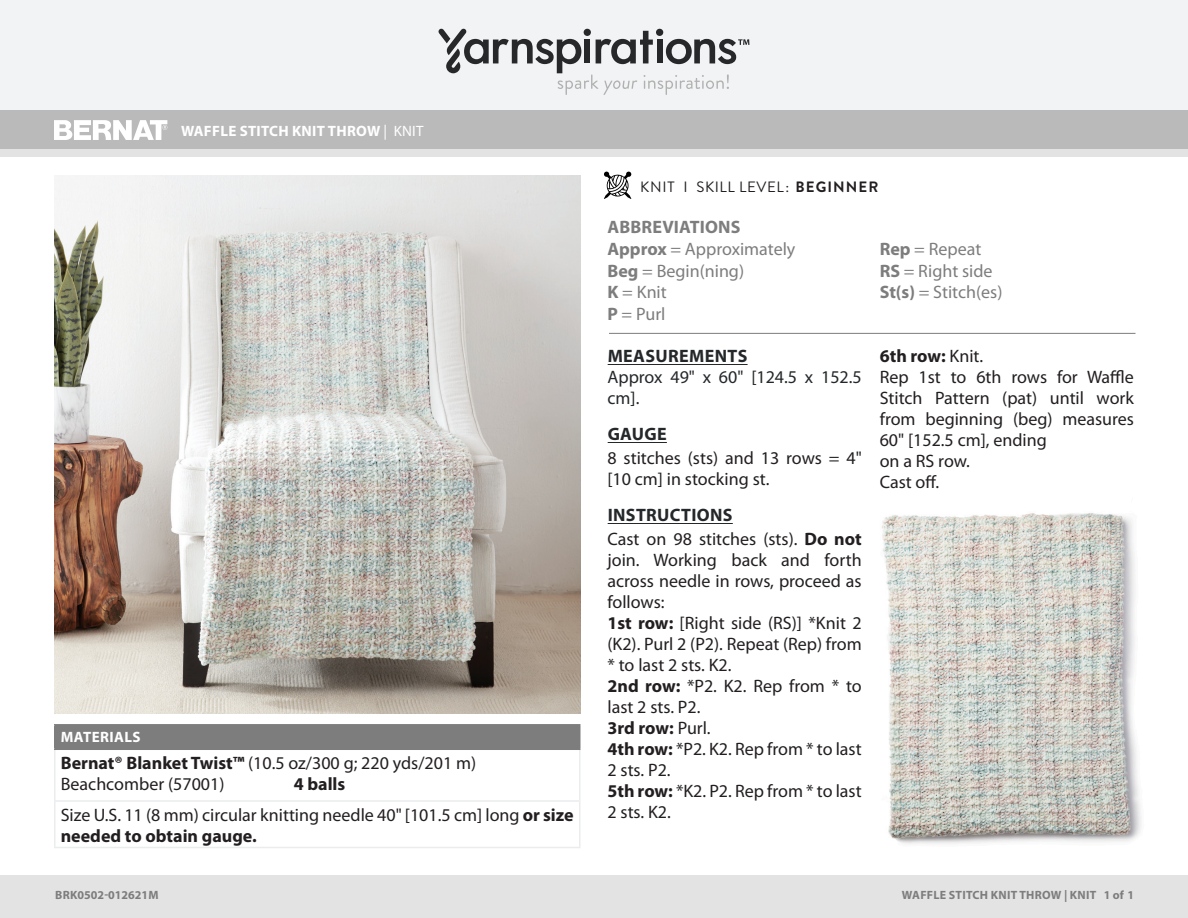
<style>
.page{position:relative;width:1188px;height:918px;background:#fff}
.page>*{position:absolute;margin:0;border:0;box-sizing:border-box;transform-origin:0 0}
.Head{font:18px/21px "Myriad Pro";color:#231f20}
.Abbreviations{font:18px "Myriad Pro";color:#7d7d7d}
.t1{font:700 18px "Myriad Pro";color:#231f20}
.Head-2{font:700 18px "Myriad Pro";letter-spacing:.02em;color:#24282a}
.Head-3{font:18px/21px "Myriad Pro";color:#24282a}
.Abbreviations_Head{font:700 18px "Myriad Pro";letter-spacing:.01em;color:#7d7d7d}
.Pattern_Title{font:700 15px "Myriad Pro";letter-spacing:.02em;color:#fff}
.Skill_Level{font:15px "Brandon Grotesque";letter-spacing:.035em;color:#231f20}
.Pattern_Title-2{font:15px "Myriad Pro";letter-spacing:.02em;color:#fff}
.Materials_Head{font:700 15px "Myriad Pro";letter-spacing:.03em;color:#fff}
.t2{font:700 12px "Myriad Pro";letter-spacing:.01em;color:#7d7d7d}
.s1{font-weight:400}
.s2{font-weight:700}
</style>
<div class="page">
<div style="left:0;top:875px;width:1188px;height:43px;background:#e4e3e3"></div>
<div style="left:0;top:149px;width:1188px;height:9px;background:#e4e3e3"></div>
<div style="left:0;top:0;width:1188px;height:111px;background:#f2f3f4"></div>
<div style="left:0;top:111px;width:1188px;height:38px;background:#bbbaba"></div>
<svg style="left:604px;top:171px;width:27px;height:28px"></svg>
<svg style="left:54px;top:120px;width:114px;height:20px"></svg>
<div style="left:55px;top:725px;width:525px;height:24px;background:#7d7d7d"></div>
<hr style="left:54px;top:750px;width:2px;height:50px;background:#eaeced">
<hr style="left:579px;top:750px;width:1px;height:50px;background:#eaeced">
<hr style="left:54px;top:802px;width:2px;height:45px;background:#eaeced">
<hr style="left:579px;top:802px;width:1px;height:45px;background:#eaeced">
<hr style="left:54px;top:800px;width:526px;height:2px;background:#eaeced">
<hr style="left:54px;top:847px;width:526px;height:1px;background:#eaeced">
<hr style="left:54px;top:724px;width:526px;height:2px;background:#7d7d7d">
<hr style="left:54px;top:726px;width:2px;height:23px;background:#7d7d7d">
<hr style="left:54px;top:749px;width:526px;height:1px;background:#7d7d7d">
<svg style="left:438px;top:29px;width:311px;height:66px"></svg>
<hr style="left:608px;top:364px;width:140px;height:1px;background:#24282a">
<hr style="left:608px;top:442px;width:59px;height:1px;background:#24282a">
<hr style="left:608px;top:523px;width:125px;height:1px;background:#24282a">
<hr style="left:609px;top:333px;width:527px;height:1px;background:#7d7d7d">
<img style="left:54px;top:176px;width:526px;height:538px">
<img style="left:882px;top:513px;width:259px;height:331px">
<p class="Pattern_Title" style="left:181px;top:121px;width:244px">WAFFLE STITCH KNIT THROW <span class="s1">| KNIT</span></p>
<p class="Pattern_Title-2" style="left:181px;top:122px;width:83px"><span class="s2">X</span> | CROCHET</p>
<p class="Materials_Head" style="left:61px;top:727px;width:81px">MATERIALS</p>
<p class="Head" style="left:61px;top:752px;width:417px"><span class="s2">Bernat® Blanket Twist™</span> (10.5 oz/300 g; 220 yds/201 m)</p>
<p class="Head" style="left:61px;top:773px;width:165px">Beachcomber (57001)</p>
<p class="t1" style="left:294px;top:772px;width:53px">4 balls</p>
<p class="Head" style="left:61px;top:804px;width:515px">Size U.S. 11 (8 mm) circular knitting needle 40" [101.5 cm] long <span class="s2">or size needed to obtain gauge.</span></p>
<p class="Skill_Level" style="left:640px;top:177px;width:240px">KNIT I SKILL LEVEL: <span class="s2">BEGINNER</span></p>
<p class="Abbreviations_Head" style="left:608px;top:215px;width:135px">ABBREVIATIONS</p>
<p class="Abbreviations" style="left:608px;top:238px;width:189px"><span class="s2">Approx</span> = Approximately</p>
<p class="Abbreviations" style="left:608px;top:260px;width:138px"><span class="s2">Beg</span> = Begin(ning)</p>
<p class="Abbreviations" style="left:608px;top:281px;width:61px"><span class="s2">K</span> = Knit</p>
<p class="Abbreviations" style="left:608px;top:303px;width:60px"><span class="s2">P</span> = Purl</p>
<p class="Head-2" style="left:608px;top:344px;width:141px">MEASUREMENTS</p>
<p class="Head-3" style="left:608px;top:366px;width:256px">Approx 49" x 60" [124.5 x 152.5 cm].</p>
<p class="Head-2" style="left:608px;top:422px;width:61px">GAUGE</p>
<p class="Head" style="left:608px;top:447px;width:256px">8 stitches (sts) and 13 rows = 4" [10 cm] in stocking st.</p>
<p class="Head-2" style="left:608px;top:503px;width:126px">INSTRUCTIONS</p>
<p class="Head" style="left:608px;top:528px;width:256px;text-align:justify">Cast on 98 stitches (sts). <span class="s2">Do not </span>join. Working back and forth across needle in rows, proceed as follows:</p>
<p class="Head" style="left:608px;top:612px;width:256px;text-align:justify"><span class="s2">1st row:</span> [Right side (RS)] *Knit 2 (K2). Purl 2 (P2). Repeat (Rep) from * to last 2 sts. K2.</p>
<p class="Head" style="left:608px;top:675px;width:256px"><span class="s2">2nd row:</span> *P2. K2. Rep from * to last 2 sts. P2.</p>
<p class="t1" style="left:608px;top:716px;width:105px">3rd row: <span class="s1">Purl.</span></p>
<p class="Head" style="left:608px;top:738px;width:256px"><span class="s2">4th row:</span> *P2. K2. Rep from * to last<br>2 sts. P2.</p>
<p class="Head" style="left:608px;top:780px;width:256px"><span class="s2">5th row:</span> *K2. P2. Rep from * to last<br>2 sts. K2.</p>
<p class="Abbreviations" style="left:880px;top:238px;width:103px"><span class="s2">Rep</span> = Repeat</p>
<p class="Abbreviations" style="left:880px;top:260px;width:114px"><span class="s2">RS</span> = Right side</p>
<p class="Abbreviations" style="left:880px;top:281px;width:124px"><span class="s2">St(s)</span> = Stitch(es)</p>
<p class="t1" style="left:880px;top:344px;width:105px">6th row: <span class="s1">Knit.</span></p>
<p class="Head" style="left:880px;top:366px;width:256px;text-align:justify">Rep 1st to 6th rows for Waffle Stitch Pattern (pat) until work from beginning (beg) measures 60" [152.5 cm], ending</p>
<p class="Head" style="left:880px;top:450px;width:92px">on a RS row.</p>
<p class="Head" style="left:880px;top:471px;width:61px">Cast off.</p>
<p class="t2" style="left:54px;top:887px;width:33px">SKU #</p>
<p class="t2" style="left:1030px;top:887px;width:62px">X | CROCHE</p>
<p class="t2" style="left:1127px;top:887px;width:9px">X</p>
<p class="t2" style="left:55px;top:887px;width:105px">BRK0502-012621M</p>
<p class="t2" style="left:902px;top:887px;width:234px">WAFFLE STITCH KNIT THROW | KNIT 1 of 1</p>
</div>
